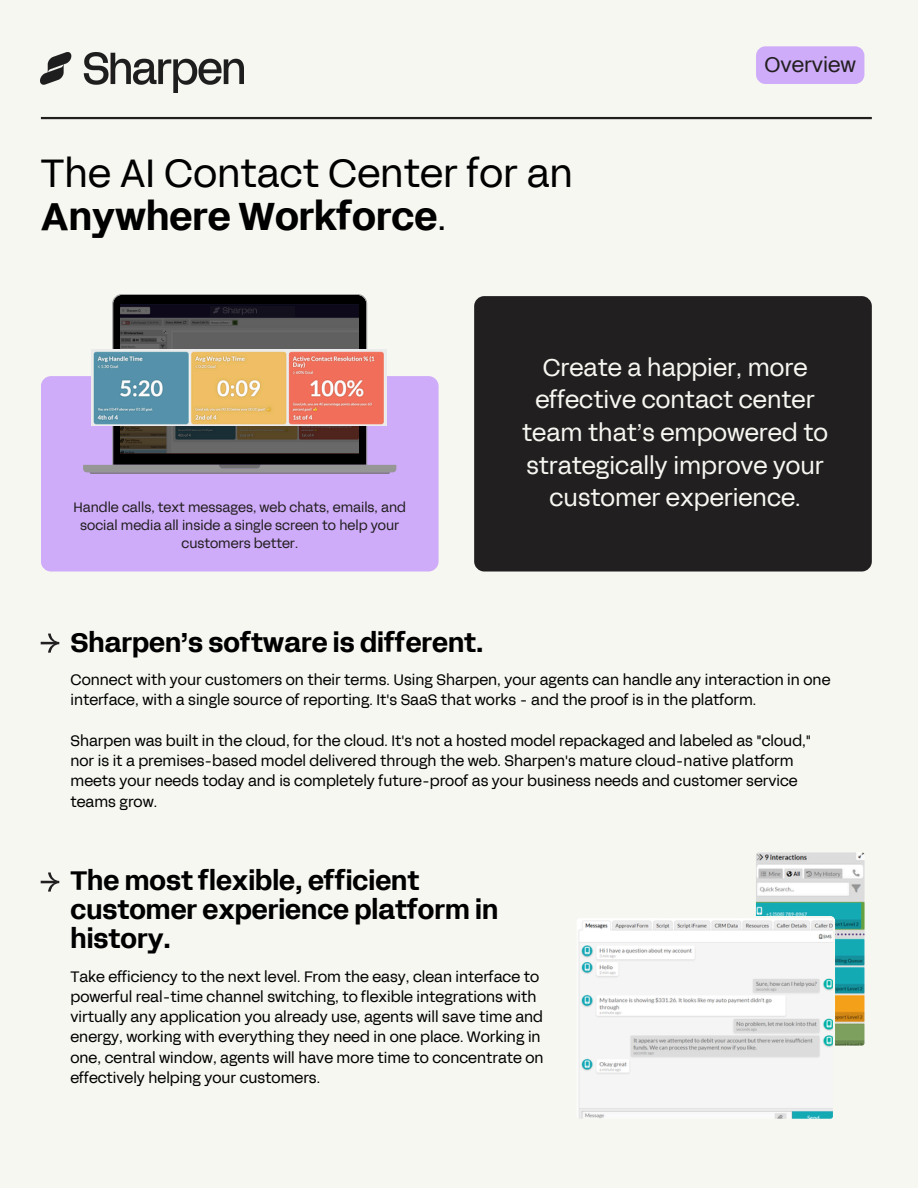
<style>
.page{position:relative;width:918px;height:1188px;background:#f7f7f2}
.page>*{position:absolute;margin:0;border:0;box-sizing:border-box;transform-origin:0 0}
.t1{font:39px/42.8px "FFF Acid Grotesk";color:#000}
.t2{font:700 27px/29.2px "FFF Acid Grotesk";color:#000}
.t3{font:24px/32.7px "FFF Acid Grotesk";color:#f7f7f2;text-align:center}
.t4{font:21px "FFF Acid Grotesk";color:#221f20}
.t5{font:15px/20.2px "FFF Acid Grotesk";color:#000}
.t6{font:13.5px/18px "FFF Acid Grotesk";color:#221f20;text-align:center}
.s1{font-weight:700}
</style>
<div class="page">
<img style="left:41px;top:53px;width:202px;height:39px">
<hr style="left:41px;top:117px;width:831px;height:2px;background:#221f20">
<div style="left:41px;top:376px;width:398px;height:196px;background:#cfacf9;border-radius:10px"></div>
<div style="left:474px;top:296px;width:398px;height:276px;background:#221f20;border-radius:10px"></div>
<svg style="left:41px;top:634px;width:18px;height:19px"></svg>
<svg style="left:41px;top:872px;width:18px;height:20px"></svg>
<svg style="left:83px;top:294px;width:313px;height:178px"></svg>
<svg style="left:90px;top:295px;width:300px;height:179px;background:#5a565b"></svg>
<img style="left:92px;top:349px;width:295px;height:77px">
<svg style="left:755px;top:852px;width:110px;height:194px"></svg>
<svg style="left:577px;top:916px;width:258px;height:203px"></svg>
<div style="left:756px;top:46px;width:108px;height:38px;background:#cfacf9"></div>
<h2 class="t1" style="left:41px;top:153px;width:534px">The AI Contact Center for an<br><span class="s1">Anywhere Workforce</span>.</h2>
<h2 class="t4" style="left:764px;top:50px;width:93px">Overview</h2>
<p class="t6" style="left:73px;top:499px;width:334px">Handle calls, text messages, web chats, emails, and social media all inside a single screen to help your customers better.</p>
<p class="t2" style="left:70px;top:628px;width:415px">Sharpen’s software is different.</p>
<p class="t3" style="left:522px;top:351px;width:307px">Create a happier, more effective contact center team that’s empowered to strategically improve your customer experience.</p>
<p class="t5" style="left:70px;top:670px;width:762px">Connect with your customers on their terms. Using Sharpen, your agents can handle any interaction in one interface, with a single source of reporting. It's SaaS that works - and the proof is in the platform.</p>
<p class="t5" style="left:70px;top:731px;width:742px">Sharpen was built in the cloud, for the cloud. It's not a hosted model repackaged and labeled as "cloud," nor is it a premises-based model delivered through the web. Sharpen's mature cloud-native platform meets your needs today and is completely future-proof as your business needs and customer service teams grow.</p>
<p class="t2" style="left:70px;top:866px;width:429px">The most flexible, efficient customer experience platform in history.</p>
<p class="t5" style="left:70px;top:967px;width:475px">Take efficiency to the next level. From the easy, clean interface to powerful real-time channel switching, to flexible integrations with virtually any application you already use, agents will save time and energy, working with everything they need in one place. Working in one, central window, agents will have more time to concentrate on effectively helping your customers.</p>
</div>
